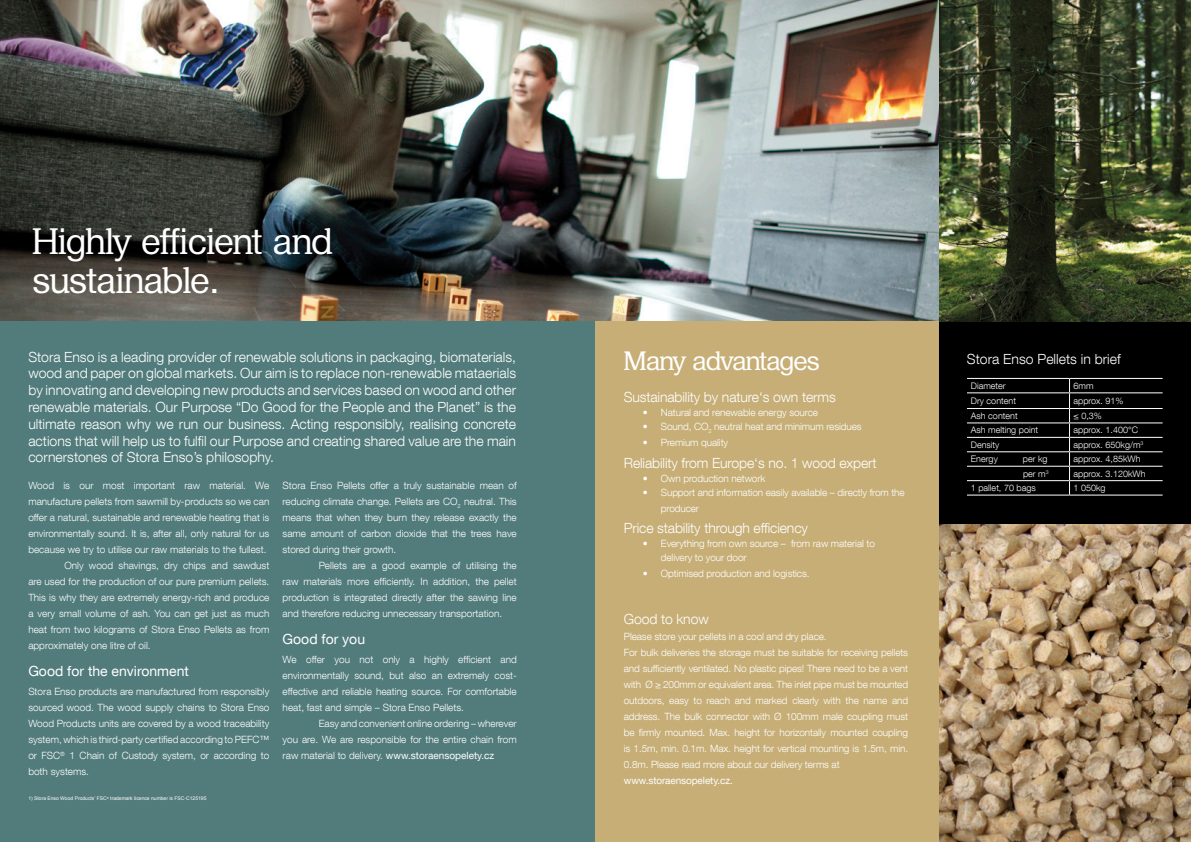
<style>
.page{position:relative;width:1191px;height:842px;background:#fff}
.page>*{position:absolute;margin:0;border:0;box-sizing:border-box;transform-origin:0 0}
.Hedline_1_-_cz{font:36px/39px "Helvetica Neue Serif Rm";letter-spacing:-.02em;color:#fff}
.t1{font:26px "Helvetica Neue Serif Rm";letter-spacing:-.03em;color:#fff}
.t2{font:300 14px/16.8px "Helvetica Neue LT Com";letter-spacing:-.01em;color:#fff;text-align:justify}
.Headline_2_-_cz{font:14px "Helvetica Neue LT Com";color:#fff}
.Text_-_cz{font:300 10px/16px "Helvetica Neue LT Com";letter-spacing:-.01em;color:#fff;text-align:justify}
.t3{font:10px "Helvetica Neue LT Com";letter-spacing:-.01em;color:#fff}
.t4{font:300 9px "Helvetica Neue LT Com";color:#fff}
.t5{font:5px "Arial";color:#fff}
.s1{font-weight:400}
</style>
<div class="page">
<div style="left:0;top:321px;width:595px;height:521px;background:#527b7b"></div>
<div style="left:595px;top:321px;width:344px;height:521px;background:#c6ae76"></div>
<img style="left:0;top:0;width:1191px;height:321px">
<div style="left:939px;top:321px;width:252px;height:203px;background:#000"></div>
<img style="left:939px;top:524px;width:252px;height:318px">
<hr style="left:967px;top:378px;width:102px;height:1px;background:#fff">
<hr style="left:1069px;top:378px;width:93px;height:1px;background:#fff">
<hr style="left:967px;top:392px;width:102px;height:1px;background:#fff">
<hr style="left:1069px;top:392px;width:93px;height:1px;background:#fff">
<hr style="left:967px;top:408px;width:102px;height:1px;background:#fff">
<hr style="left:1069px;top:408px;width:93px;height:1px;background:#fff">
<hr style="left:967px;top:422px;width:102px;height:1px;background:#fff">
<hr style="left:1069px;top:422px;width:93px;height:1px;background:#fff">
<hr style="left:967px;top:437px;width:102px;height:1px;background:#fff">
<hr style="left:1069px;top:437px;width:93px;height:1px;background:#fff">
<hr style="left:967px;top:451px;width:102px;height:1px;background:#fff">
<hr style="left:1069px;top:451px;width:93px;height:1px;background:#fff">
<hr style="left:967px;top:466px;width:102px;height:1px;background:#fff">
<hr style="left:967px;top:480px;width:102px;height:1px;background:#fff">
<hr style="left:967px;top:495px;width:102px;height:1px;background:#fff">
<svg style="left:1069px;top:379px;width:1px;height:116px"></svg>
<hr style="left:1069px;top:466px;width:93px;height:1px;background:#fff">
<hr style="left:1069px;top:480px;width:93px;height:1px;background:#fff">
<hr style="left:1069px;top:495px;width:93px;height:1px;background:#fff">
<p class="Hedline_1_-_cz" style="left:33px;top:221px;width:301px">Highly efficient and sustainable.</p>
<p class="t2" style="left:28px;top:348px;width:489px">Stora Enso is a leading provider of renewable solutions in packaging, biomaterials, wood and paper on global markets. Our aim is to replace non-renewable mataerials by innovating and developing new products and services based on wood and other renewable materials. Our Purpose “Do Good for the People and the Planet” is the ultimate reason why we run our business. Acting responsibly, realising concrete actions that will help us to fulfil our Purpose and creating shared value are the main cornerstones of Stora Enso’s philosophy.</p>
<p class="Text_-_cz" style="left:28px;top:477px;width:242px">Wood is our most important raw material. We manufacture pellets from sawmill by-products so we can offer a natural, sustainable and renewable heating that is environmentally sound. It is, after all, only natural for us because we try to utilise our raw materials to the fullest.</p>
<p class="Text_-_cz" style="left:28px;top:557px;width:242px;text-indent:36px">Only wood shavings, dry chips and sawdust are used for the production of our pure premium pellets.<br>This is why they are extremely energy-rich and produce a very small volume of ash. You can get just as much heat from two kilograms of Stora Enso Pellets as from approximately one litre of oil.</p>
<p class="Headline_2_-_cz" style="left:28px;top:663px;width:162px">Good for the environment</p>
<p class="Text_-_cz" style="left:28px;top:683px;width:242px">Stora Enso products are manufactured from responsibly sourced wood. The wood supply chains to Stora Enso Wood Products units are covered by a wood traceability system, which is third-party certified according to PEFC™ or FSC<sup>®</sup> 1 Chain of Custody system, or according to both systems.</p>
<p class="Text_-_cz" style="left:283px;top:477px;width:236px">Stora Enso Pellets offer a truly sustainable mean of reducing climate change. Pellets are CO<sub>2</sub> neutral. This means that when they burn they release exactly the same amount of carbon dioxide that the trees have stored during their growth.</p>
<p class="Text_-_cz" style="left:283px;top:557px;width:236px;text-indent:36px">Pellets are a good example of utilising the raw materials more efficiently. In addition, the pellet production is integrated directly after the sawing line and therefore reducing unnecessary transportation.</p>
<p class="Headline_2_-_cz" style="left:283px;top:631px;width:84px">Good for you</p>
<p class="Text_-_cz" style="left:283px;top:651px;width:236px">We offer you not only a highly efficient and environmentally sound, but also an extremely cost&shy;effective and reliable heating source. For comfortable heat, fast and simple – Stora Enso Pellets.</p>
<p class="Text_-_cz" style="left:283px;top:715px;width:236px;text-indent:36px">Easy and convenient online ordering – wherever you are. We are responsible for the entire chain from raw material to delivery. <span class="s1">www.storaensopelety.cz</span></p>
<p class="t5" style="left:28px;top:795px;width:180px">1) Stora Enso Wood Products’ FSC<sup>®</sup> trademark licence number is FSC-C125195</p>
<p class="t1" style="left:624px;top:345px;width:197px">Many advantages</p>
<p class="t2" style="left:624px;top:388px;width:213px">Sustainability by nature‘s own terms</p>
<p class="Text_-_cz" style="left:643px;top:404px;width:177px">• Natural and renewable energy source</p>
<p class="Text_-_cz" style="left:643px;top:418px;width:220px">• Sound, CO<sub>2</sub> neutral heat and minimum residues</p>
<p class="Text_-_cz" style="left:643px;top:434px;width:87px">• Premium quality</p>
<p class="t2" style="left:624px;top:454px;width:254px">Reliability from Europe‘s no. 1 wood expert</p>
<p class="Text_-_cz" style="left:643px;top:470px;width:124px">• Own production network</p>
<p class="Text_-_cz" style="left:661px;top:484px;width:245px;text-indent:-18px">• Support and information easily available – directly from the producer</p>
<p class="t2" style="left:624px;top:520px;width:186px">Price stability through efficiency</p>
<p class="Text_-_cz" style="left:661px;top:537px;width:216px;line-height:14px;text-indent:-18px">• Everything from own source – from raw material to delivery to your door</p>
<p class="Text_-_cz" style="left:643px;top:566px;width:168px">• Optimised production and logistics.</p>
<p class="t2" style="left:624px;top:611px;width:86px">Good to know</p>
<p class="Text_-_cz" style="left:624px;top:629px;width:204px">Please store your pellets in a cool and dry place.</p>
<p class="Text_-_cz" style="left:624px;top:645px;width:286px">For bulk deliveries the storage must be suitable for receiving pellets and sufficiently ventilated. No plastic pipes! There need to be a vent with Ø ≥ 200mm or equivalent area. The inlet pipe must be mounted outdoors, easy to reach and marked clearly with the name and address. The bulk connector with Ø 100mm male coupling must be firmly mounted. Max. height for horizontally mounted coupling is 1.5m, min. 0.1m. Max. height for vertical mounting is 1.5m, min.<br>0.8m. Please read more about our delivery terms at</p>
<p class="t3" style="left:624px;top:775px;width:111px">www.storaensopelety.cz.</p>
<p class="t2" style="left:967px;top:350px;width:155px">Stora Enso Pellets in brief</p>
<p class="t4" style="left:971px;top:380px;width:36px">Diameter</p>
<p class="t4" style="left:1073px;top:380px;width:21px">6mm</p>
<p class="t4" style="left:971px;top:395px;width:47px">Dry content</p>
<p class="t4" style="left:1073px;top:395px;width:52px">approx. 91%</p>
<p class="t4" style="left:971px;top:410px;width:48px">Ash content</p>
<p class="t4" style="left:1073px;top:410px;width:30px">≤ 0,3%</p>
<p class="t4" style="left:971px;top:425px;width:69px">Ash melting point</p>
<p class="t4" style="left:1073px;top:425px;width:66px">approx. 1.400°C</p>
<p class="t4" style="left:971px;top:439px;width:30px">Density</p>
<p class="t4" style="left:1073px;top:439px;width:71px">approx. 650kg/m<sup>3</sup></p>
<p class="t4" style="left:971px;top:453px;width:28px">Energy</p>
<p class="t4" style="left:1022px;top:453px;width:26px">per kg</p>
<p class="t4" style="left:1073px;top:453px;width:69px">approx. 4,85kWh</p>
<p class="t4" style="left:1023px;top:468px;width:27px">per m<sup>3</sup></p>
<p class="t4" style="left:1073px;top:468px;width:74px">approx. 3.120kWh</p>
<p class="t4" style="left:971px;top:482px;width:66px">1 pallet, 70 bags</p>
<p class="t4" style="left:1073px;top:482px;width:34px">1 050kg</p>
</div>
